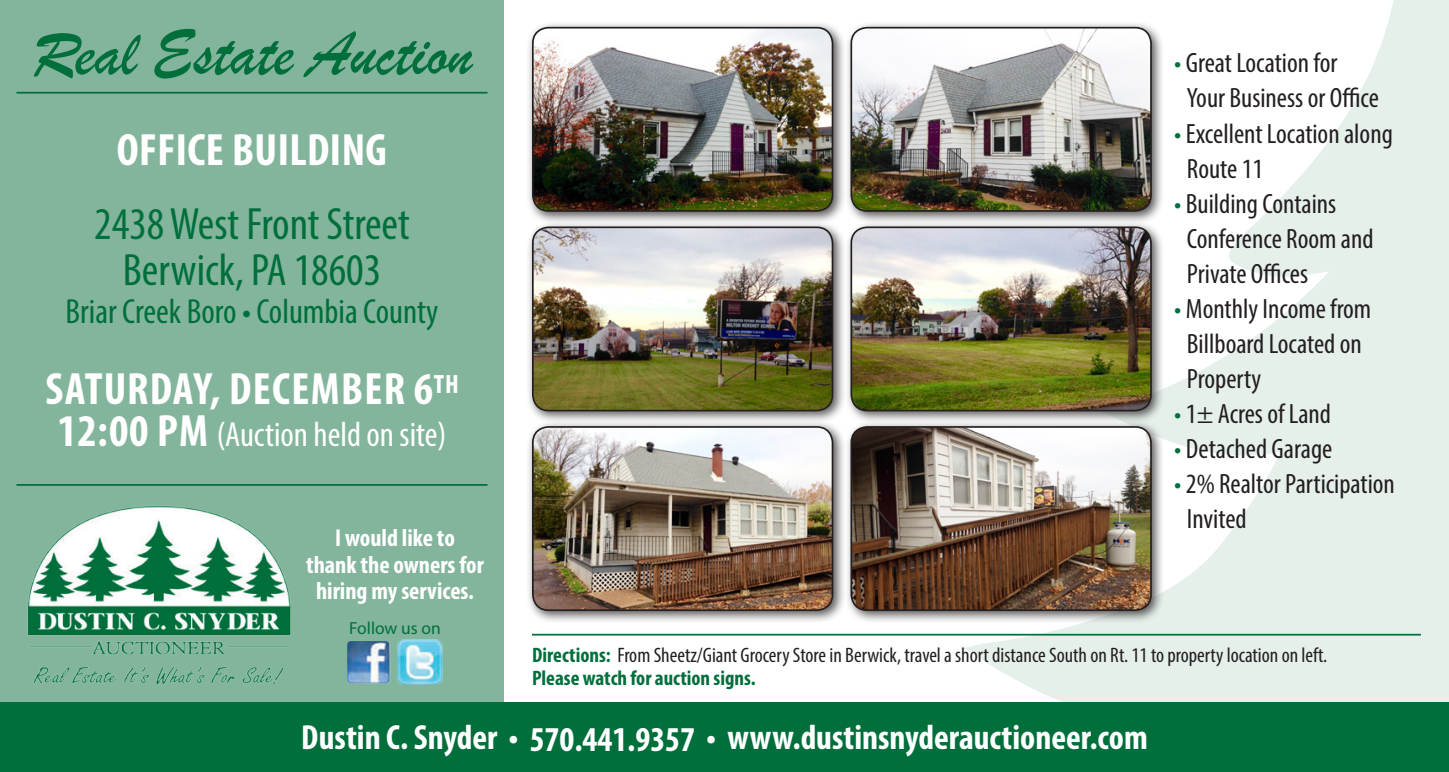
<style>
.page{position:relative;width:1449px;height:772px;background:#fff}
.page>*{position:absolute;margin:0;border:0;box-sizing:border-box;transform-origin:0 0}
.t1{font:66.5px "Brush Script";color:#006f3c}
.t2{font:condensed 45.5px "Myriad Pro";color:#006f3c}
.t3{font:700 condensed 45.5px "Myriad Pro";letter-spacing:.03em;color:#fff}
.t4{font:700 condensed 45.5px "Myriad Pro";letter-spacing:.01em;color:#fff}
.t5{font:700 condensed 35px "Myriad Pro";color:#fff}
.t6{font:condensed 35px "Myriad Pro";color:#006f3c}
.t7{font:condensed 35px "Myriad Pro";color:#fff}
.t8{font:condensed 28px/35px "Myriad Pro";color:#231f20}
.t9{font:700 condensed 24.5px/26.2px "Myriad Pro";color:#fff;text-align:center}
.t10{font:condensed 21px "Myriad Pro";color:#231f20}
.t11{font:700 condensed 21px "Myriad Pro";color:#006f3c}
.t12{font:17.5px "Myriad Pro";color:#006f3c}
.s1{font-weight:700;font-size:45.5px}
.s2{color:#006f3c}
.s3{font-weight:700;color:#006f3c}
</style>
<div class="page">
<svg style="left:918px;top:0;width:531px;height:703px;fill:#e6f0eb"></svg>
<div style="left:526px;top:21px;width:320px;height:204px;background:#231f20;opacity:.75"></div>
<img style="left:533px;top:28px;width:300px;height:183px">
<div style="left:532px;top:27px;width:301px;height:185px;border:2px solid #231f20;border-radius:16px"></div>
<div style="left:844px;top:21px;width:321px;height:204px;background:#231f20;opacity:.75"></div>
<img style="left:851px;top:28px;width:300px;height:183px">
<div style="left:850px;top:27px;width:302px;height:185px;border:2px solid #231f20;border-radius:16px"></div>
<div style="left:526px;top:220px;width:320px;height:204px;background:#231f20;opacity:.75"></div>
<img style="left:533px;top:227px;width:300px;height:183px">
<div style="left:532px;top:226px;width:301px;height:185px;border:2px solid #231f20;border-radius:16px"></div>
<div style="left:844px;top:220px;width:321px;height:204px;background:#231f20;opacity:.75"></div>
<img style="left:851px;top:227px;width:300px;height:183px">
<div style="left:850px;top:226px;width:302px;height:185px;border:2px solid #231f20;border-radius:16px"></div>
<div style="left:526px;top:420px;width:320px;height:204px;background:#231f20;opacity:.75"></div>
<img style="left:533px;top:427px;width:300px;height:183px">
<div style="left:532px;top:426px;width:301px;height:185px;border:2px solid #231f20;border-radius:16px"></div>
<div style="left:844px;top:420px;width:321px;height:204px;background:#231f20;opacity:.75"></div>
<img style="left:851px;top:427px;width:300px;height:183px">
<div style="left:850px;top:426px;width:302px;height:185px;border:2px solid #231f20;border-radius:16px"></div>
<div style="left:0;top:0;width:504px;height:772px;background:#83b59c"></div>
<div style="left:0;top:703px;width:1449px;height:69px;background:#006f3c"></div>
<img style="left:27px;top:505px;width:264px;height:179px">
<img style="left:348px;top:641px;width:42px;height:42px">
<img style="left:397px;top:639px;width:45px;height:46px">
<hr style="left:16px;top:484px;width:472px;height:2px;background:#006f3c">
<hr style="left:16px;top:92px;width:472px;height:2px;background:#006f3c">
<hr style="left:532px;top:634px;width:889px;height:1px;background:#006f3c">
<p class="t1" style="left:32px;top:9px;width:442px">Real Estate Auction</p>
<p class="t4" style="left:117px;top:122px;width:272px">OFFICE BUILDING</p>
<p class="t2" style="left:94px;top:196px;width:317px">2438 West Front Street</p>
<p class="t2" style="left:123px;top:242px;width:260px">Berwick, PA 18603</p>
<p class="t6" style="left:66px;top:290px;width:374px">Briar Creek Boro • Columbia County</p>
<p class="t3" style="left:45px;top:361px;width:415px">SATURDAY, DECEMBER 6<sup>TH</sup></p>
<p class="t7" style="left:58px;top:414px;width:390px"><span class="s1">12:00 PM</span> (Auction held on site)</p>
<p class="t9" style="left:335px;top:524px;width:121px">I would like to</p>
<p class="t9" style="left:306px;top:551px;width:179px">thank the owners for hiring my services.</p>
<p class="t12" style="left:349px;top:617px;width:93px">Follow us on</p>
<p class="t8" style="left:1174px;top:45px;width:165px"><span class="s2">•</span> Great Location for</p>
<p class="t8" style="left:1187px;top:80px;width:194px">Your Business or Office</p>
<p class="t8" style="left:1174px;top:115px;width:220px"><span class="s2">•</span> Excellent Location along</p>
<p class="t8" style="left:1187px;top:150px;width:78px">Route 11</p>
<p class="t8" style="left:1174px;top:185px;width:163px"><span class="s2">•</span> Building Contains</p>
<p class="t8" style="left:1187px;top:220px;width:188px">Conference Room and<br>Private Offices</p>
<p class="t8" style="left:1174px;top:290px;width:199px"><span class="s2">•</span> Monthly Income from</p>
<p class="t8" style="left:1187px;top:325px;width:176px">Billboard Located on<br>Property</p>
<p class="t8" style="left:1174px;top:395px;width:158px"><span class="s2">•</span> 1± Acres of Land</p>
<p class="t8" style="left:1174px;top:430px;width:160px"><span class="s2">•</span> Detached Garage</p>
<p class="t8" style="left:1174px;top:465px;width:222px"><span class="s2">•</span> 2% Realtor Participation</p>
<p class="t8" style="left:1187px;top:500px;width:61px">Invited</p>
<p class="t10" style="left:532px;top:642px;width:797px"><span class="s3">Directions:</span> From Sheetz/Giant Grocery Store in Berwick, travel a short distance South on Rt. 11 to property location on left.</p>
<p class="t11" style="left:532px;top:664px;width:225px">Please watch for auction signs.</p>
<p class="t5" style="left:301px;top:716px;width:848px">Dustin C. Snyder • 570.441.9357 • www.dustinsnyderauctioneer.com</p>
</div>
